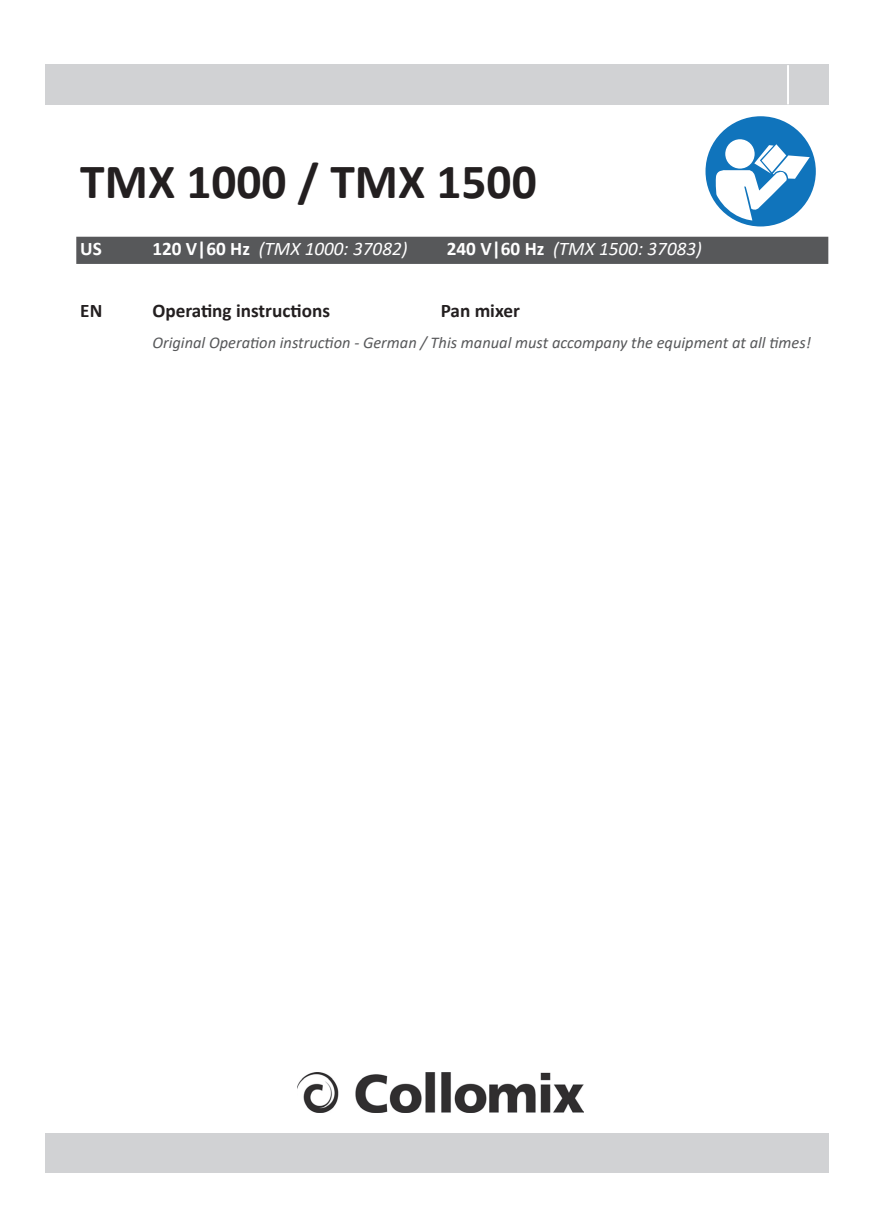
<style>
.page{position:relative;width:874px;height:1225px;background:#fff}
.page>*{position:absolute;margin:0;border:0;box-sizing:border-box;transform-origin:0 0}
.t1{font:700 49.4px "Calibri";color:#231f20}
.t2{font:italic 19.2px "Calibri";color:#fff}
.t3{font:700 19.2px "Calibri";color:#231f20}
.t4{font:700 19.2px "Calibri";color:#fff}
.t5{font:italic 16.4px "Calibri";color:#57585a}
.s1{font-weight:700;font-style:normal}
</style>
<div class="page">
<div style="left:45px;top:65px;width:783px;height:39px;background:#d1d2d4"></div>
<div style="left:705px;top:116px;width:110px;height:110px;background:#1074bc;border-radius:50%"></div>
<div style="left:725px;top:139px;width:29px;height:30px;background:#fff;border-radius:50%"></div>
<svg style="left:715px;top:144px;width:94px;height:76px"></svg>
<img style="left:298px;top:1072px;width:285px;height:40px">
<div style="left:76px;top:237px;width:751px;height:27px;background:#57585a"></div>
<div style="left:46px;top:1132px;width:782px;height:40px;background:#d1d2d4"></div>
<div style="left:46px;top:64px;width:782px;height:39px;background:#d1d2d4"></div>
<hr style="left:786px;top:65px;width:2px;height:39px;background:#fff">
<p class="t1" style="left:80px;top:146px;width:457px">TMX 1000 / TMX 1500</p>
<p class="t4" style="left:80px;top:235px;width:23px">US</p>
<p class="t2" style="left:152px;top:235px;width:257px"><span class="s1">120 V|60 Hz</span> (TMX 1000: 37082)</p>
<p class="t2" style="left:446px;top:235px;width:257px"><span class="s1">240 V|60 Hz</span> (TMX 1500: 37083)</p>
<p class="t3" style="left:80px;top:297px;width:24px">EN</p>
<p class="t3" style="left:152px;top:297px;width:179px">Operating instructions</p>
<p class="t3" style="left:440px;top:297px;width:81px">Pan mixer</p>
<p class="t5" style="left:152px;top:331px;width:659px">Original Operation instruction - German / This manual must accompany the equipment at all times!</p>
</div>
